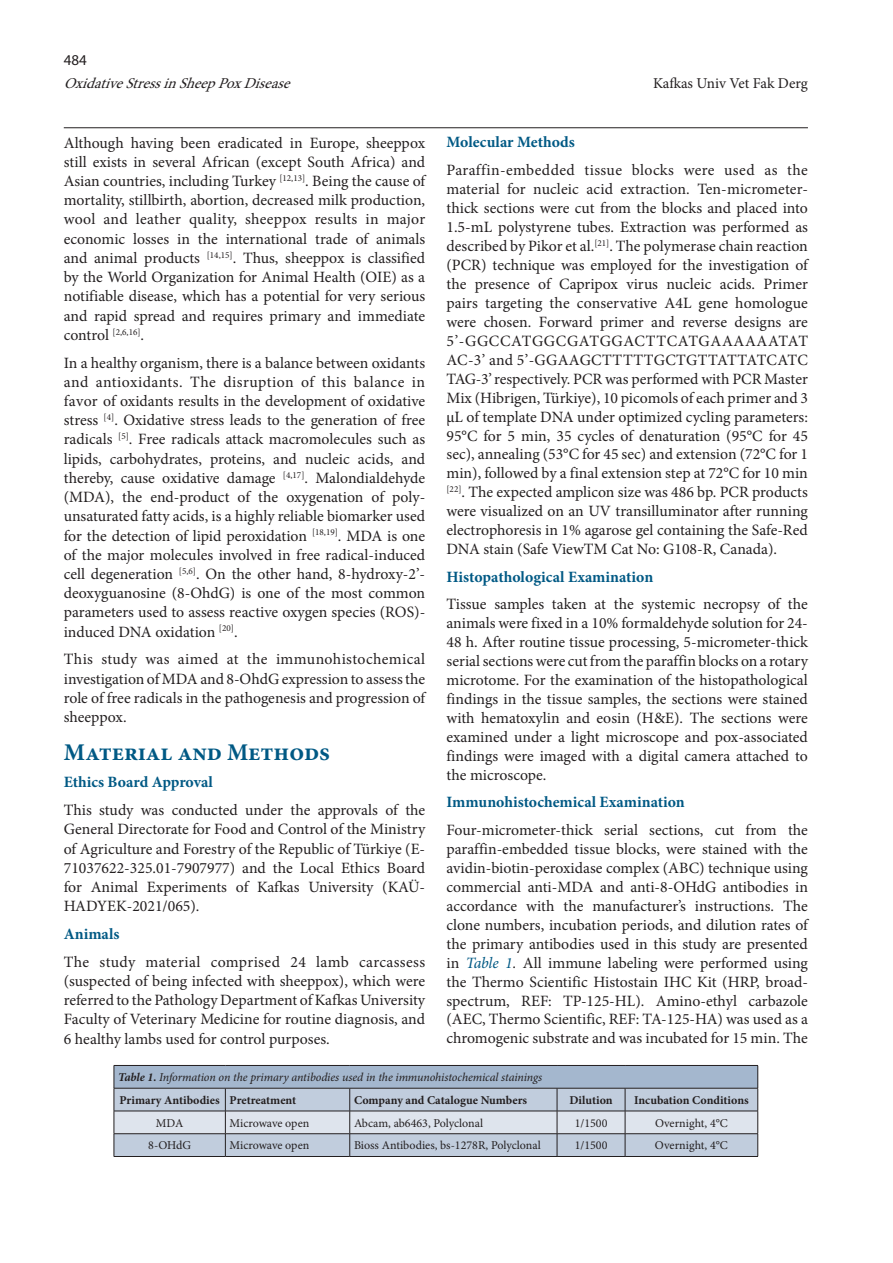
<style>
.page{position:relative;width:893px;height:1263px;background:#fff}
.page>*{position:absolute;margin:0;border:0;box-sizing:border-box;transform-origin:0 0}
.t1{font:700 24px "Minion Pro";color:#005984}
.t2{font:15.75px/18.9px "Minion Pro";color:#231f20;text-align:justify}
.t3{font:700 15.75px "Minion Pro";color:#005984}
.t4{font:italic 15px "Minion Pro";color:#231f20}
.t5{font:15px "Minion Pro";letter-spacing:-.005em;color:#231f20}
.t6{font:15px "Myriad Pro";color:#231f20}
.t7{font:12px "Minion Pro";color:#231f20}
.t8{font:italic 12px/22.8px "Minion Pro";letter-spacing:-.01em;color:#231f20}
.t9{font:700 12px "Minion Pro";letter-spacing:.005em;color:#231f20}
.s1{font-style:italic;color:#005984}
.s2{font-style:italic}
.s3{font-weight:700}
.s4{font-weight:700;font-style:normal}
</style>
<div class="page">
<hr style="left:64px;top:127px;width:744px;height:1px;background:#231f20">
<hr style="left:114px;top:1156px;width:111px;height:1px;background:#231f20">
<hr style="left:225px;top:1156px;width:125px;height:1px;background:#231f20">
<hr style="left:350px;top:1156px;width:207px;height:1px;background:#231f20">
<hr style="left:557px;top:1156px;width:68px;height:1px;background:#231f20">
<hr style="left:625px;top:1156px;width:133px;height:1px;background:#231f20">
<hr style="left:114px;top:1065px;width:111px;height:1px;background:#231f20">
<hr style="left:225px;top:1065px;width:125px;height:1px;background:#231f20">
<hr style="left:350px;top:1065px;width:207px;height:1px;background:#231f20">
<hr style="left:557px;top:1065px;width:68px;height:1px;background:#231f20">
<hr style="left:625px;top:1065px;width:133px;height:1px;background:#231f20">
<svg style="left:114px;top:1066px;width:644px;height:90px;background:#bac6d5"></svg>
<hr style="left:114px;top:1111px;width:111px;height:1px;background:#231f20">
<hr style="left:225px;top:1111px;width:125px;height:1px;background:#231f20">
<hr style="left:350px;top:1111px;width:207px;height:1px;background:#231f20">
<hr style="left:557px;top:1111px;width:68px;height:1px;background:#231f20">
<hr style="left:625px;top:1111px;width:133px;height:1px;background:#231f20">
<p class="t6" style="left:64px;top:51px;width:25px">484</p>
<p class="t4" style="left:64px;top:74px;width:234px">OxidativeStressinSheepPoxDisease</p>
<p class="t5" style="left:653px;top:74px;width:156px">Kafkas Univ Vet Fak Derg</p>
<p class="t2" style="left:64px;top:133px;width:363px">Although having been eradicated in Europe, sheeppox still exists in several African (except South Africa) and Asian countries, including Turkey <sup>[12,13]</sup>. Being the cause of mortality, stillbirth, abortion, decreased milk production, wool and leather quality, sheeppox results in major economic losses in the international trade of animals and animal products <sup>[14,15]</sup>. Thus, sheeppox is classified by the World Organization for Animal Health (OIE) as a notifiable disease, which has a potential for very serious and rapid spread and requires primary and immediate control <sup>[2,6,16]</sup>.</p>
<p class="t2" style="left:64px;top:353px;width:363px">In a healthy organism, there is a balance between oxidants and antioxidants. The disruption of this balance in favor of oxidants results in the development of oxidative stress <sup>[4]</sup>. Oxidative stress leads to the generation of free radicals <sup>[5]</sup>. Free radicals attack macromolecules such as lipids, carbohydrates, proteins, and nucleic acids, and thereby, cause oxidative damage <sup>[4,17]</sup>. Malondialdehyde (MDA), the end-product of the oxygenation of poly&shy;unsaturated fatty acids, is a highly reliable biomarker used for the detection of lipid peroxidation <sup>[18,19]</sup>. MDA is one of the major molecules involved in free radical-induced cell degeneration <sup>[5,6]</sup>. On the other hand, 8-hydroxy-2’- deoxyguanosine (8-OhdG) is one of the most common parameters used to assess reactive oxygen species (ROS)- induced DNA oxidation <sup>[20]</sup>.</p>
<p class="t2" style="left:64px;top:650px;width:363px">This study was aimed at the immunohistochemical investigation of MDA and 8-OhdG expression to assess the role of free radicals in the pathogenesis and progression of sheeppox.</p>
<h1 class="t1" style="left:64px;top:735px;width:268px">Material and Methods</h1>
<p class="t3" style="left:64px;top:771px;width:151px">Ethics Board Approval</p>
<p class="t2" style="left:64px;top:801px;width:363px">This study was conducted under the approvals of the General Directorate for Food and Control of the Ministry of Agriculture and Forestry of the Republic of Türkiye (E-71037622-325.01-7907977) and the Local Ethics Board for Animal Experiments of Kafkas University (KAÜ-HADYEK-2021/065).</p>
<p class="t3" style="left:64px;top:923px;width:57px">Animals</p>
<p class="t2" style="left:64px;top:952px;width:363px">The study material comprised 24 lamb carcassess (suspected of being infected with sheeppox), which were referred to the Pathology Department of Kafkas University Faculty of Veterinary Medicine for routine diagnosis, and 6 healthy lambs used for control purposes.</p>
<p class="t3" style="left:446px;top:131px;width:130px">Molecular Methods</p>
<p class="t2" style="left:446px;top:160px;width:363px">Paraffin-embedded tissue blocks were used as the material for nucleic acid extraction. Ten-micrometer&shy;thick sections were cut from the blocks and placed into 1.5-mL polystyrene tubes. Extraction was performed as described by Pikor et al.<sup>[21]</sup>. The polymerase chain reaction (PCR) technique was employed for the investigation of the presence of Capripox virus nucleic acids. Primer pairs targeting the conservative A4L gene homologue were chosen. Forward primer and reverse designs are 5’-GGCCATGGCGATGGACTTCATGAAAAAATAT AC-3’ and 5’-GGAAGCTTTTTGCTGTTATTATCATC TAG-3’ respectively. PCR was performed with PCR Master Mix (Hibrigen, Türkiye), 10 picomols of each primer and 3 µL of template DNA under optimized cycling parameters:<br>95°C for 5 min, 35 cycles of denaturation (95°C for 45 sec), annealing (53°C for 45 sec) and extension (72°C for 1 min), followed by a final extension step at 72°C for 10 min <sup>[22]</sup>. The expected amplicon size was 486 bp. PCR products were visualized on an UV transilluminator after running electrophoresis in 1% agarose gel containing the Safe-Red DNA stain (Safe ViewTM Cat No: G108-R, Canada).</p>
<p class="t3" style="left:446px;top:566px;width:208px">Histopathological Examination</p>
<p class="t2" style="left:446px;top:595px;width:363px">Tissue samples taken at the systemic necropsy of the animals were fixed in a 10% formaldehyde solution for 24- 48 h. After routine tissue processing, 5-micrometer-thick serial sections were cut from the paraffin blocks on a rotary microtome. For the examination of the histopathological findings in the tissue samples, the sections were stained with hematoxylin and eosin (H&amp;E). The sections were examined under a light microscope and pox-associated findings were imaged with a digital camera attached to the microscope.</p>
<p class="t3" style="left:446px;top:791px;width:240px">Immunohistochemical Examination</p>
<p class="t2" style="left:446px;top:820px;width:363px">Four-micrometer-thick serial sections, cut from the paraffin-embedded tissue blocks, were stained with the avidin-biotin-peroxidase complex (ABC) technique using commercial anti-MDA and anti-8-OHdG antibodies in accordance with the manufacturer’s instructions. The clone numbers, incubation periods, and dilution rates of the primary antibodies used in this study are presented in <span class="s1">Table 1</span><span class="s2">.</span> All immune labeling were performed using the Thermo Scientific Histostain IHC Kit (HRP, broad&shy;spectrum, REF: TP-125-HL). Amino-ethyl carbazole (AEC, Thermo Scientific, REF: TA-125-HA) was used as a chromogenic substrate and was incubated for 15 min. The</p>
<p class="t8" style="left:118px;top:1066px;width:426px"><span class="s3">Table 1.</span> Information on the primary antibodies used in the immunohistochemical stainings<br><span class="s4">Primary Antibodies Pretreatment</span></p>
<p class="t9" style="left:354px;top:1092px;width:175px">Company and Catalogue Numbers</p>
<p class="t9" style="left:569px;top:1092px;width:45px">Dilution</p>
<p class="t9" style="left:634px;top:1092px;width:116px">Incubation Conditions</p>
<p class="t7" style="left:156px;top:1115px;width:29px">MDA</p>
<p class="t7" style="left:230px;top:1115px;width:81px">Microwave open</p>
<p class="t7" style="left:354px;top:1115px;width:131px">Abcam, ab6463, Polyclonal</p>
<p class="t7" style="left:575px;top:1115px;width:34px">1/1500</p>
<p class="t7" style="left:655px;top:1115px;width:74px">Overnight, 4°C</p>
<p class="t7" style="left:148px;top:1137px;width:44px">8-OHdG</p>
<p class="t7" style="left:230px;top:1137px;width:81px">Microwave open</p>
<p class="t7" style="left:354px;top:1137px;width:188px">Bioss Antibodies, bs-1278R, Polyclonal</p>
<p class="t7" style="left:575px;top:1137px;width:34px">1/1500</p>
<p class="t7" style="left:655px;top:1137px;width:74px">Overnight, 4°C</p>
</div>
